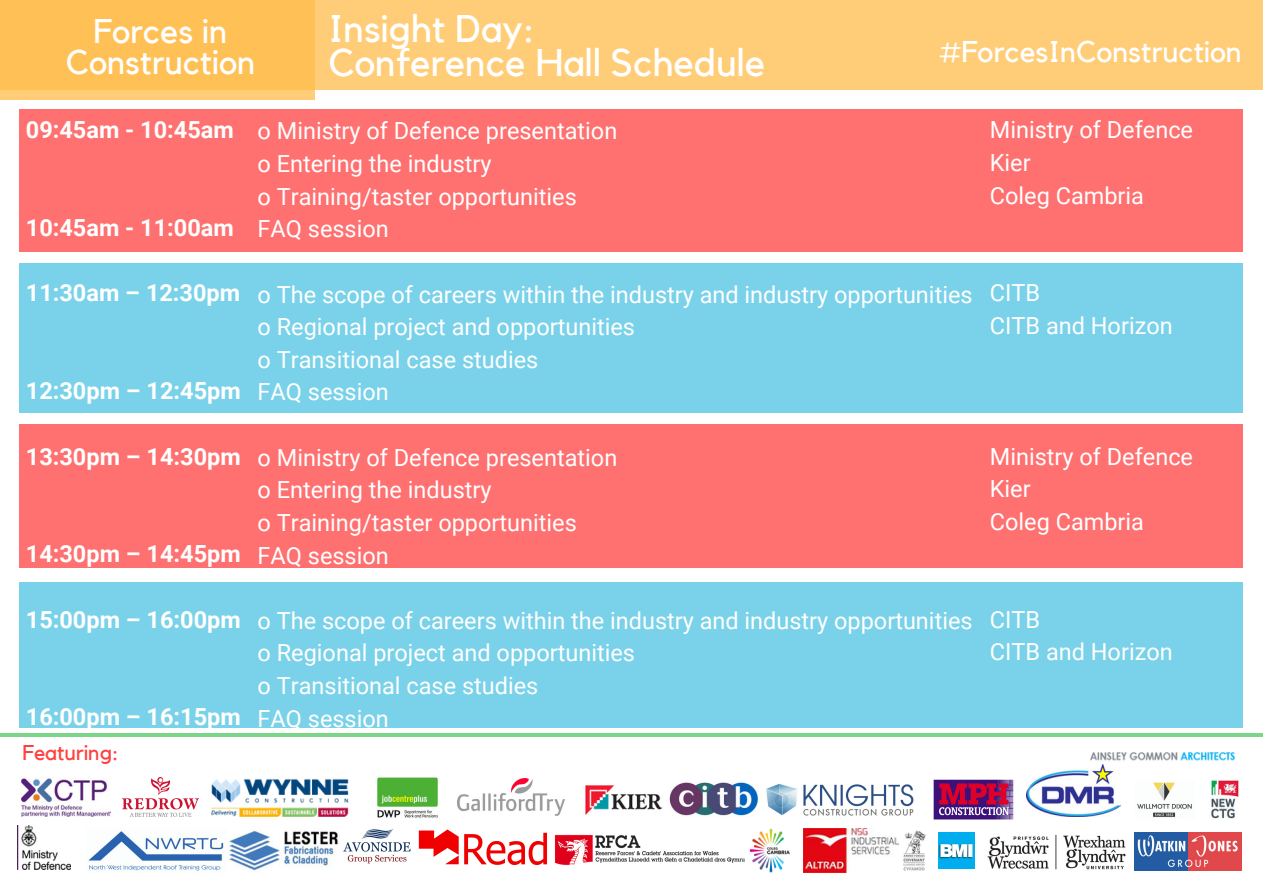
<style>
.page{position:relative;width:1263px;height:893px;background:#fff}
.page>*{position:absolute;margin:0;border:0;box-sizing:border-box;transform-origin:0 0}
.t1{font:38.4px/33.8px "Kollektif";color:#fff}
.t2{font:34.2px/30.3px "Kollektif";color:#fff;text-align:center}
.t3{font:29.85px "Kollektif";color:#fff}
.t4{font:23.55px/32.5px "Roboto";color:#fff}
.t5{font:700 23.55px "Roboto";color:#fff}
.t6{font:21.3px "Kollektif";color:#ff4141}
</style>
<div class="page">
<div style="left:0;top:0;width:1263px;height:90px;background:#ffcd77"></div>
<svg style="left:0;top:0;width:315px;height:100px;background:#ffc258"></svg>
<img style="left:418px;top:829px;width:129px;height:36px">
<img style="left:343px;top:829px;width:68px;height:35px">
<img style="left:88px;top:830px;width:250px;height:42px">
<img style="left:545px;top:835px;width:200px;height:31px">
<img style="left:903px;top:830px;width:23px;height:41px">
<img style="left:18px;top:826px;width:53px;height:43px">
<img style="left:749px;top:829px;width:41px;height:44px">
<img style="left:938px;top:832px;width:36px;height:36px">
<img style="left:803px;top:829px;width:96px;height:44px">
<img style="left:987px;top:834px;width:139px;height:36px">
<img style="left:1135px;top:832px;width:107px;height:38px">
<img style="left:458px;top:778px;width:107px;height:37px">
<img style="left:377px;top:777px;width:61px;height:41px">
<img style="left:122px;top:777px;width:77px;height:40px">
<img style="left:211px;top:778px;width:138px;height:39px">
<img style="left:585px;top:782px;width:329px;height:34px">
<img style="left:933px;top:779px;width:80px;height:41px">
<img style="left:1137px;top:782px;width:55px;height:35px">
<img style="left:21px;top:778px;width:89px;height:39px">
<img style="left:1211px;top:780px;width:28px;height:39px">
<img style="left:1027px;top:764px;width:94px;height:53px">
<img style="left:1090px;top:752px;width:145px;height:9px">
<hr style="left:0;top:733px;width:89px;height:3px;background:#51c964">
<hr style="left:88px;top:733px;width:137px;height:3px;background:#51c964">
<hr style="left:224px;top:733px;width:136px;height:3px;background:#51c964">
<hr style="left:360px;top:733px;width:136px;height:3px;background:#51c964">
<hr style="left:496px;top:733px;width:136px;height:3px;background:#51c964">
<hr style="left:632px;top:733px;width:136px;height:3px;background:#51c964">
<hr style="left:768px;top:733px;width:136px;height:3px;background:#51c964">
<hr style="left:904px;top:733px;width:136px;height:3px;background:#51c964">
<hr style="left:1040px;top:733px;width:136px;height:3px;background:#51c964">
<hr style="left:1176px;top:733px;width:87px;height:3px;background:#51c964">
<div style="left:19px;top:109px;width:1224px;height:143px;background:#ff7070"></div>
<div style="left:19px;top:263px;width:1224px;height:150px;background:#79d2e9"></div>
<div style="left:19px;top:424px;width:1224px;height:144px;background:#ff7070"></div>
<div style="left:19px;top:583px;width:1224px;height:145px;background:#79d2e9"></div>
<h2 class="t2" style="left:66px;top:18px;width:191px">Forces in<br>Construction</h2>
<h1 class="t1" style="left:328px;top:13px;width:438px">Insight Day:<br>Conference Hall Schedule</h1>
<p class="t5" style="left:26px;top:117px;width:209px">09:45am - 10:45am</p>
<p class="t5" style="left:26px;top:214px;width:209px">10:45am - 11:00am</p>
<p class="t4" style="left:258px;top:115px;width:361px">o Ministry of Defence presentation o Entering the industry<br>o Training/taster opportunities<br>FAQ session</p>
<p class="t3" style="left:940px;top:38px;width:304px">#ForcesInConstruction</p>
<p class="t4" style="left:990px;top:114px;width:205px">Ministry of Defence<br>Kier<br>Coleg Cambria</p>
<p class="t5" style="left:26px;top:280px;width:216px">11:30am – 12:30pm</p>
<p class="t5" style="left:26px;top:377px;width:216px">12:30pm – 12:45pm</p>
<p class="t5" style="left:26px;top:443px;width:216px">13:30pm – 14:30pm</p>
<p class="t5" style="left:26px;top:541px;width:216px">14:30pm – 14:45pm</p>
<p class="t5" style="left:26px;top:606px;width:216px">15:00pm – 16:00pm</p>
<p class="t5" style="left:26px;top:704px;width:216px">16:00pm – 16:15pm</p>
<p class="t6" style="left:22px;top:743px;width:98px">Featuring:</p>
<p class="t4" style="left:258px;top:278px;width:716px">o The scope of careers within the industry and industry opportunities o Regional project and opportunities<br>o Transitional case studies<br>FAQ session</p>
<p class="t4" style="left:258px;top:441px;width:361px">o Ministry of Defence presentation o Entering the industry<br>o Training/taster opportunities<br>FAQ session</p>
<p class="t4" style="left:258px;top:604px;width:716px">o The scope of careers within the industry and industry opportunities o Regional project and opportunities<br>o Transitional case studies<br>FAQ session</p>
<p class="t4" style="left:990px;top:277px;width:184px">CITB<br>CITB and Horizon</p>
<p class="t4" style="left:990px;top:440px;width:205px">Ministry of Defence<br>Kier<br>Coleg Cambria</p>
<p class="t4" style="left:990px;top:603px;width:184px">CITB<br>CITB and Horizon</p>
</div>
